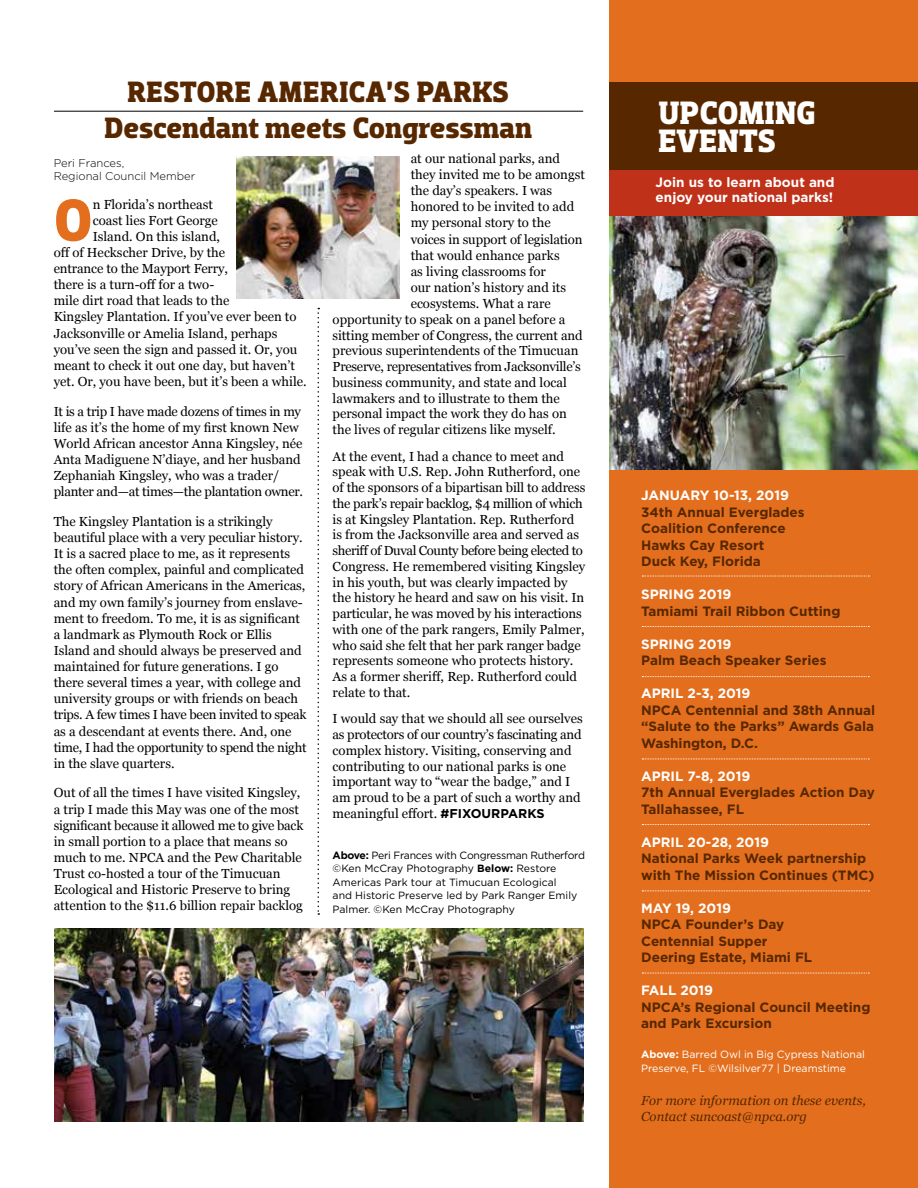
<style>
.page{position:relative;width:918px;height:1188px;background:#fff}
.page>*{position:absolute;margin:0;border:0;box-sizing:border-box;transform-origin:0 0}
.t1{font:700 60.6px "Dobra Slab";color:#e36f1e}
.t2{font:700 33px/28.5px "Dobra Slab";color:#fff}
.t3{font:700 30px/36px "Dobra Slab";color:#572700;text-align:center}
.t4{font:700 13.5px/16.5px "Gotham";color:#572700}
.t5{font:700 13.5px/15px "Gotham";color:#fff}
.t6{font:13.2px/16.2px "Georgia";color:#000}
.t7{font:italic 13.2px/16.5px "Georgia";color:#572700}
.t8{font:13.2px "Georgia";letter-spacing:-.02em;color:#000}
.t9{font:300 11.25px/13.5px "Gotham";color:#000}
.t10{font:10.5px/13.5px "Gotham";color:#000}
.t11{font:10.5px/13.5px "Gotham";color:#fff}
.s1{font-family:"Gotham";font-weight:700;font-size:12.75px}
.s2{font-weight:700}
</style>
<div class="page">
<div style="left:609px;top:0;width:309px;height:1188px;background:#e36f1e"></div>
<img style="left:237px;top:156px;width:163px;height:143px">
<img style="left:54px;top:929px;width:529px;height:192px">
<div style="left:609px;top:82px;width:309px;height:91px;background:#572700"></div>
<div style="left:609px;top:170px;width:309px;height:52px;background:#c0311a"></div>
<svg style="left:642px;top:576px;width:227px;height:1px"></svg>
<svg style="left:642px;top:626px;width:227px;height:1px"></svg>
<svg style="left:642px;top:676px;width:227px;height:1px"></svg>
<svg style="left:642px;top:759px;width:227px;height:1px"></svg>
<svg style="left:642px;top:824px;width:227px;height:1px"></svg>
<svg style="left:642px;top:891px;width:227px;height:1px"></svg>
<svg style="left:642px;top:973px;width:227px;height:1px"></svg>
<svg style="left:318px;top:308px;width:1px;height:607px"></svg>
<hr style="left:54px;top:111px;width:529px;height:1px;background:#000">
<img style="left:609px;top:216px;width:309px;height:254px">
<h3 class="t3" style="left:105px;top:74px;width:429px">RESTORE AMERICA’S PARKS<br>Descendant meets Congressman</h3>
<p class="t9" style="left:54px;top:156px;width:143px">Peri Frances,<br>Regional Council Member</p>
<h1 class="t1" style="left:54px;top:185px;width:41px">O</h1>
<p class="t6" style="left:93px;top:195px;width:122px">n Florida’s northeast</p>
<p class="t6" style="left:93px;top:211px;width:127px">coast lies Fort George</p>
<p class="t6" style="left:93px;top:228px;width:129px">Island. On this island,</p>
<p class="t6" style="left:54px;top:244px;width:173px">off of Heckscher Drive, by the</p>
<p class="t6" style="left:54px;top:260px;width:176px">entrance to the Mayport Ferry,</p>
<p class="t6" style="left:54px;top:276px;width:162px">there is a turn-off for a two-</p>
<p class="t6" style="left:54px;top:292px;width:177px">mile dirt road that leads to the</p>
<p class="t6" style="left:54px;top:308px;width:244px">Kingsley Plantation. If you’ve ever been to</p>
<p class="t6" style="left:54px;top:324px;width:225px">Jacksonville or Amelia Island, perhaps</p>
<p class="t6" style="left:54px;top:341px;width:245px">you’ve seen the sign and passed it. Or, you</p>
<p class="t6" style="left:54px;top:357px;width:243px">meant to check it out one day, but haven’t</p>
<p class="t6" style="left:54px;top:373px;width:255px">yet. Or, you have been, but it’s been a while.</p>
<p class="t6" style="left:54px;top:402px;width:251px">It is a trip I have made dozens of times in my life as it’s the home of my first known New World African ancestor Anna Kingsley, née Anta Madiguene N’diaye, and her husband Zephaniah Kingsley, who was a trader/ planter and—at times—the plantation owner.</p>
<p class="t6" style="left:54px;top:513px;width:254px">The Kingsley Plantation is a strikingly beautiful place with a very peculiar history.<br>It is a sacred place to me, as it represents the often complex, painful and complicated story of African Americans in the Americas, and my own family’s journey from enslave&shy;ment to freedom. To me, it is as significant a landmark as Plymouth Rock or Ellis Island and should always be preserved and maintained for future generations. I go there several times a year, with college and university groups or with friends on beach trips. A few times I have been invited to speak as a descendant at events there. And, one time, I had the opportunity to spend the night in the slave quarters.</p>
<p class="t6" style="left:54px;top:784px;width:251px">Out of all the times I have visited Kingsley, a trip I made this May was one of the most significant because it allowed me to give back in small portion to a place that means so much to me. NPCA and the Pew Charitable Trust co-hosted a tour of the Timucuan Ecological and Historic Preserve to bring attention to the $11.6 billion repair backlog</p>
<p class="t6" style="left:411px;top:150px;width:151px">at our national parks, and</p>
<p class="t6" style="left:411px;top:166px;width:176px">they invited me to be amongst</p>
<p class="t6" style="left:411px;top:182px;width:143px">the day’s speakers. I was</p>
<p class="t6" style="left:411px;top:198px;width:165px">honored to be invited to add</p>
<p class="t6" style="left:411px;top:214px;width:141px">my personal story to the</p>
<p class="t6" style="left:411px;top:230px;width:173px">voices in support of legislation</p>
<p class="t6" style="left:411px;top:246px;width:150px">that would enhance parks</p>
<p class="t6" style="left:411px;top:263px;width:137px">as living classrooms for</p>
<p class="t6" style="left:411px;top:279px;width:157px">our nation’s history and its</p>
<p class="t6" style="left:411px;top:295px;width:142px">ecosystems. What a rare</p>
<p class="t6" style="left:333px;top:311px;width:234px">opportunity to speak on a panel before a</p>
<p class="t6" style="left:333px;top:326px;width:252px">sitting member of Congress, the current and</p>
<p class="t6" style="left:333px;top:342px;width:247px">previous superintendents of the Timucuan</p>
<p class="t8" style="left:333px;top:357px;width:250px">Preserve, representatives from Jacksonville’s</p>
<p class="t6" style="left:333px;top:374px;width:236px">business community, and state and local</p>
<p class="t6" style="left:333px;top:389px;width:229px">lawmakers and to illustrate to them the</p>
<p class="t6" style="left:333px;top:405px;width:236px">personal impact the work they do has on</p>
<p class="t6" style="left:333px;top:421px;width:224px">the lives of regular citizens like myself.</p>
<p class="t6" style="left:333px;top:448px;width:254px;line-height:15.8px">At the event, I had a chance to meet and speak with U.S. Rep. John Rutherford, one of the sponsors of a bipartisan bill to address the park’s repair backlog, $4 million of which is at Kingsley Plantation. Rep. Rutherford is from the Jacksonville area and served as sheriff of Duval County before being elected to Congress. He remembered visiting Kingsley in his youth, but was clearly impacted by the history he heard and saw on his visit. In particular, he was moved by his interactions with one of the park rangers, Emily Palmer, who said she felt that her park ranger badge represents someone who protects history.<br>As a former sheriff, Rep. Rutherford could relate to that.</p>
<p class="t6" style="left:333px;top:710px;width:252px;line-height:15.8px">I would say that we should all see ourselves as protectors of our country’s fascinating and complex history. Visiting, conserving and contributing to our national parks is one important way to “wear the badge,” and I am proud to be a part of such a worthy and meaningful effort. <span class="s1">#FIXOURPARKS</span></p>
<p class="t10" style="left:333px;top:848px;width:254px"><span class="s2">Above:</span> Peri Frances with Congressman Rutherford ©Ken McCray Photography <span class="s2">Below:</span> Restore Americas Park tour at Timucuan Ecological<br>and Historic Preserve led by Park Ranger Emily Palmer. ©Ken McCray Photography</p>
<h2 class="t2" style="left:659px;top:98px;width:159px">UPCOMING<br>EVENTS</h2>
<p class="t5" style="left:656px;top:174px;width:180px">Join us to learn about and enjoy your national parks!</p>
<p class="t5" style="left:641px;top:488px;width:149px">JANUARY 10-13, 2019</p>
<p class="t4" style="left:641px;top:503px;width:165px">34th Annual Everglades<br>Coalition Conference<br>Hawks Cay Resort<br>Duck Key, Florida</p>
<p class="t5" style="left:641px;top:587px;width:92px">SPRING 2019</p>
<p class="t4" style="left:641px;top:602px;width:201px">Tamiami Trail Ribbon Cutting</p>
<p class="t5" style="left:641px;top:636px;width:92px">SPRING 2019</p>
<p class="t4" style="left:641px;top:652px;width:187px">Palm Beach Speaker Series</p>
<p class="t5" style="left:641px;top:686px;width:111px">APRIL 2-3, 2019</p>
<p class="t4" style="left:641px;top:701px;width:236px;text-align:justify">NPCA Centennial and 38th Annual “Salute to the Parks” Awards Gala Washington, D.C.</p>
<p class="t5" style="left:641px;top:768px;width:111px">APRIL 7-8, 2019</p>
<p class="t4" style="left:641px;top:784px;width:235px">7th Annual Everglades Action Day<br>Tallahassee, FL</p>
<p class="t5" style="left:641px;top:834px;width:129px">APRIL 20-28, 2019</p>
<p class="t4" style="left:641px;top:850px;width:235px">National Parks Week partnership with The Mission Continues (TMC)</p>
<p class="t5" style="left:641px;top:900px;width:91px">MAY 19, 2019</p>
<p class="t4" style="left:641px;top:916px;width:173px">NPCA Founder’s Day<br>Centennial Supper<br>Deering Estate, Miami FL</p>
<p class="t5" style="left:641px;top:983px;width:74px">FALL 2019</p>
<p class="t4" style="left:641px;top:998px;width:231px">NPCA’s Regional Council Meeting and Park Excursion</p>
<p class="t11" style="left:641px;top:1048px;width:225px"><span class="s2">Above:</span> Barred Owl in Big Cypress National<br>Preserve, FL ©Wilsilver77 | Dreamstime</p>
<p class="t7" style="left:641px;top:1092px;width:226px">For more information on these events,<br>Contact suncoast@npca.org</p>
</div>
